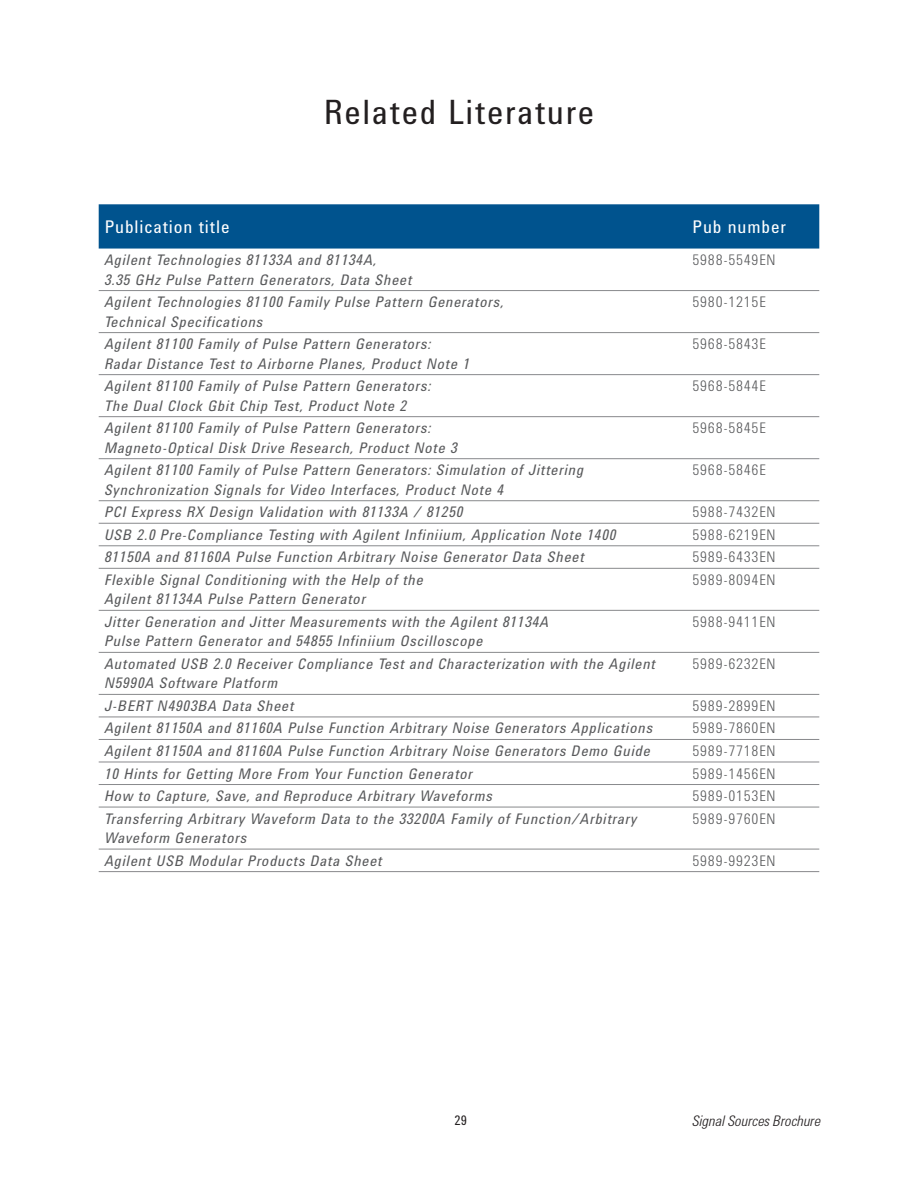
<style>
.page{position:relative;width:918px;height:1188px;background:#fff}
.page>*{position:absolute;margin:0;border:0;box-sizing:border-box;transform-origin:0 0}
.t1{font:34.5px "Agilent Condensed CFF";letter-spacing:.05em;color:#231f20}
.t2{font:18px "Agilent Condensed CFF";letter-spacing:.05em;color:#fff}
.t3{font:italic 15px/19.5px "Agilent Condensed CFF";letter-spacing:.05em;color:#58595b}
.t4{font:300 15px "Agilent Condensed CFF";letter-spacing:.05em;color:#58595b}
.t5{font:italic 300 15px "Agilent Condensed CFF";color:#231f20}
.t6{font:13.5px "Agilent Condensed CFF";color:#231f20}
</style>
<div class="page">
<div style="left:99px;top:204px;width:720px;height:45px;background:#00538e"></div>
<hr style="left:99px;top:290px;width:720px;height:1px;background:#88898c">
<hr style="left:99px;top:332px;width:720px;height:1px;background:#88898c">
<hr style="left:99px;top:374px;width:720px;height:1px;background:#88898c">
<hr style="left:99px;top:416px;width:720px;height:1px;background:#88898c">
<hr style="left:99px;top:458px;width:720px;height:1px;background:#88898c">
<hr style="left:99px;top:500px;width:720px;height:1px;background:#88898c">
<hr style="left:99px;top:523px;width:720px;height:1px;background:#88898c">
<hr style="left:99px;top:545px;width:720px;height:1px;background:#88898c">
<hr style="left:99px;top:568px;width:720px;height:1px;background:#88898c">
<hr style="left:99px;top:610px;width:720px;height:1px;background:#88898c">
<hr style="left:99px;top:652px;width:720px;height:1px;background:#88898c">
<hr style="left:99px;top:694px;width:720px;height:1px;background:#88898c">
<hr style="left:99px;top:717px;width:720px;height:1px;background:#88898c">
<hr style="left:99px;top:739px;width:720px;height:1px;background:#88898c">
<hr style="left:99px;top:762px;width:720px;height:1px;background:#88898c">
<hr style="left:99px;top:784px;width:720px;height:1px;background:#88898c">
<hr style="left:99px;top:807px;width:720px;height:1px;background:#88898c">
<hr style="left:99px;top:849px;width:720px;height:1px;background:#88898c">
<hr style="left:99px;top:871px;width:588px;height:1px;background:#88898c">
<hr style="left:687px;top:871px;width:132px;height:1px;background:#88898c">
<h1 class="t1" style="left:324px;top:99px;width:272px">Related Literature</h1>
<p class="t2" style="left:105px;top:220px;width:126px">Publication title</p>
<p class="t2" style="left:693px;top:220px;width:95px">Pub number</p>
<p class="t3" style="left:105px;top:252px;width:309px">Agilent Technologies 81133A and 81134A,<br>3.35 GHz Pulse Pattern Generators, Data Sheet</p>
<p class="t4" style="left:693px;top:254px;width:85px">5988-5549EN</p>
<p class="t3" style="left:105px;top:294px;width:401px">Agilent Technologies 81100 Family Pulse Pattern Generators,<br>Technical Specifications</p>
<p class="t4" style="left:693px;top:296px;width:75px">5980-1215E</p>
<p class="t3" style="left:105px;top:336px;width:367px">Agilent 81100 Family of Pulse Pattern Generators:<br>Radar Distance Test to Airborne Planes, Product Note 1</p>
<p class="t4" style="left:693px;top:338px;width:75px">5968-5843E</p>
<p class="t3" style="left:105px;top:378px;width:328px">Agilent 81100 Family of Pulse Pattern Generators:<br>The Dual Clock Gbit Chip Test, Product Note 2</p>
<p class="t4" style="left:693px;top:380px;width:75px">5968-5844E</p>
<p class="t3" style="left:105px;top:420px;width:354px">Agilent 81100 Family of Pulse Pattern Generators:<br>Magneto-Optical Disk Drive Research, Product Note 3</p>
<p class="t4" style="left:693px;top:423px;width:75px">5968-5845E</p>
<p class="t3" style="left:105px;top:462px;width:481px">Agilent 81100 Family of Pulse Pattern Generators: Simulation of Jittering<br>Synchronization Signals for Video Interfaces, Product Note 4</p>
<p class="t4" style="left:693px;top:465px;width:75px">5968-5846E</p>
<p class="t3" style="left:105px;top:504px;width:360px">PCI Express RX Design Validation with 81133A / 81250</p>
<p class="t4" style="left:693px;top:507px;width:85px">5988-7432EN</p>
<p class="t3" style="left:105px;top:527px;width:513px">USB 2.0 Pre-Compliance Testing with Agilent Infiniium, Application Note 1400</p>
<p class="t4" style="left:693px;top:529px;width:85px">5988-6219EN</p>
<p class="t3" style="left:105px;top:549px;width:481px">81150A and 81160A Pulse Function Arbitrary Noise Generator Data Sheet</p>
<p class="t4" style="left:693px;top:552px;width:85px">5989-6433EN</p>
<p class="t3" style="left:105px;top:572px;width:320px">Flexible Signal Conditioning with the Help of the<br>Agilent 81134A Pulse Pattern Generator</p>
<p class="t4" style="left:693px;top:574px;width:85px">5989-8094EN</p>
<p class="t3" style="left:105px;top:614px;width:446px">Jitter Generation and Jitter Measurements with the Agilent 81134A<br>Pulse Pattern Generator and 54855 Infiniium Oscilloscope</p>
<p class="t4" style="left:693px;top:616px;width:85px">5988-9411EN</p>
<p class="t3" style="left:105px;top:656px;width:553px">Automated USB 2.0 Receiver Compliance Test and Characterization with the Agilent<br>N5990A Software Platform</p>
<p class="t4" style="left:693px;top:658px;width:85px">5989-6232EN</p>
<p class="t3" style="left:105px;top:698px;width:191px">J-BERT N4903BA Data Sheet</p>
<p class="t4" style="left:693px;top:700px;width:85px">5989-2899EN</p>
<p class="t3" style="left:105px;top:720px;width:550px">Agilent 81150A and 81160A Pulse Function Arbitrary Noise Generators Applications</p>
<p class="t4" style="left:693px;top:723px;width:85px">5989-7860EN</p>
<p class="t3" style="left:105px;top:743px;width:547px">Agilent 81150A and 81160A Pulse Function Arbitrary Noise Generators Demo Guide</p>
<p class="t4" style="left:693px;top:745px;width:85px">5989-7718EN</p>
<p class="t3" style="left:105px;top:765px;width:370px">10 Hints for Getting More From Your Function Generator</p>
<p class="t4" style="left:693px;top:768px;width:85px">5989-1456EN</p>
<p class="t3" style="left:105px;top:788px;width:390px">How to Capture, Save, and Reproduce Arbitrary Waveforms</p>
<p class="t4" style="left:693px;top:790px;width:85px">5989-0153EN</p>
<p class="t3" style="left:105px;top:810px;width:534px">Transferring Arbitrary Waveform Data to the 33200A Family of Function/Arbitrary<br>Waveform Generators</p>
<p class="t4" style="left:693px;top:813px;width:85px">5989-9760EN</p>
<p class="t3" style="left:105px;top:852px;width:279px">Agilent USB Modular Products Data Sheet</p>
<p class="t4" style="left:693px;top:855px;width:85px">5989-9923EN</p>
<p class="t6" style="left:454px;top:1115px;width:14px">29</p>
<p class="t5" style="left:693px;top:1115px;width:130px">Signal Sources Brochure</p>
</div>
